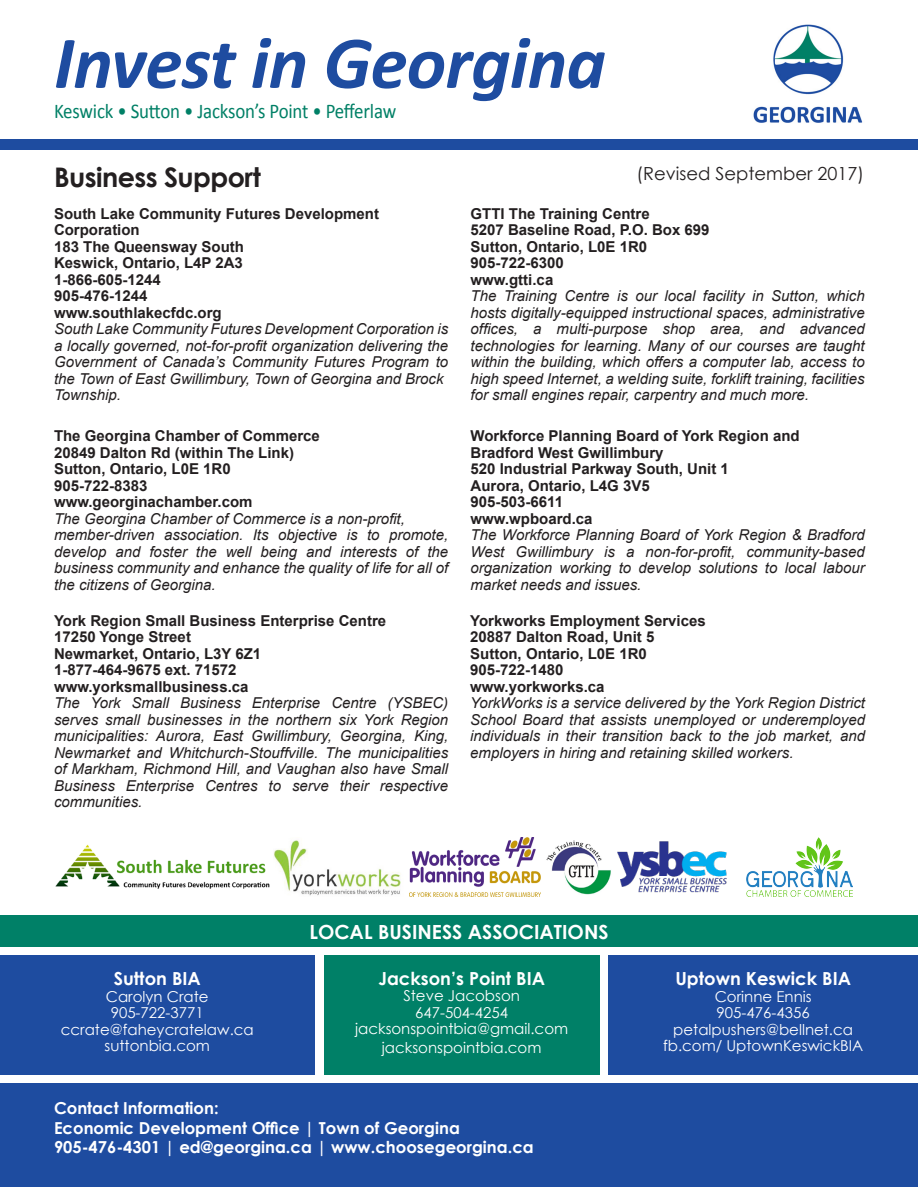
<style>
.page{position:relative;width:918px;height:1188px;background:#fff}
.page>*{position:absolute;margin:0;border:0;box-sizing:border-box;transform-origin:0 0}
.t1{font:italic 700 75px "Calibri";letter-spacing:-.01em;color:#1e4ca0}
.t2{font:700 27px "Century Gothic";letter-spacing:-.02em;color:#231f20}
.t3{font:21px "Calibri";letter-spacing:-.01em;color:#008066;scale:.9 1}
.t4{font:700 19.5px "Century Gothic";color:#fff}
.t5{font:700 18px "Century Gothic";color:#fff}
.t6{font:18px "Century Gothic";color:#231f20}
.t7{font:700 16.5px "Century Gothic";color:#fff}
.t8{font:italic 15px/16.5px "Arial";color:#231f20;text-align:justify}
.t9{font:700 15px "Arial";color:#231f20}
.t10{font:15px "Century Gothic";color:#fff}
</style>
<div class="page">
<div style="left:0;top:1083px;width:918px;height:104px;background:#1e4ca0"></div>
<img style="left:618px;top:841px;width:109px;height:52px">
<img style="left:546px;top:840px;width:65px;height:55px">
<img style="left:55px;top:837px;width:485px;height:60px">
<img style="left:746px;top:837px;width:106px;height:60px">
<div style="left:0;top:916px;width:918px;height:31px;background:#008067"></div>
<div style="left:0;top:956px;width:315px;height:119px;background:#1e4ca0"></div>
<div style="left:324px;top:955px;width:275px;height:120px;background:#008067"></div>
<div style="left:608px;top:956px;width:310px;height:119px;background:#1e4ca0"></div>
<div style="left:0;top:140px;width:918px;height:10px;background:#1e4ca0"></div>
<img style="left:753px;top:24px;width:110px;height:99px">
<p class="t1" style="left:54px;top:15px;width:553px">Invest in Georgina</p>
<p class="t3" style="left:54px;top:98px;width:382px">Keswick • Sutton • Jackson’s Point • Pefferlaw</p>
<p class="t2" style="left:54px;top:157px;width:208px">Business Support</p>
<p class="t9" style="left:54px;top:203px;width:327px">South Lake Community Futures Development</p>
<p class="t9" style="left:54px;top:220px;width:87px">Corporation</p>
<p class="t9" style="left:54px;top:236px;width:192px">183 The Queensway South</p>
<p class="t9" style="left:54px;top:253px;width:190px">Keswick, Ontario, L4P 2A3</p>
<p class="t9" style="left:54px;top:269px;width:108px">1-866-605-1244</p>
<p class="t9" style="left:54px;top:286px;width:95px">905-476-1244</p>
<p class="t9" style="left:54px;top:302px;width:169px">www.southlakecfdc.org</p>
<p class="t8" style="left:54px;top:321px;width:396px">South Lake Community Futures Development Corporation is a locally governed, not-for-profit organization delivering the Government of Canada’s Community Futures Program to the Town of East Gwillimbury, Town of Georgina and Brock</p>
<p class="t8" style="left:54px;top:387px;width:68px">Township.</p>
<p class="t9" style="left:54px;top:426px;width:267px">The Georgina Chamber of Commerce</p>
<p class="t9" style="left:54px;top:443px;width:242px">20849 Dalton Rd (within The Link)</p>
<p class="t9" style="left:54px;top:459px;width:178px">Sutton, Ontario, L0E 1R0</p>
<p class="t9" style="left:54px;top:476px;width:95px">905-722-8383</p>
<p class="t9" style="left:54px;top:492px;width:200px">www.georginachamber.com</p>
<p class="t8" style="left:54px;top:511px;width:396px;text-align:left">The Georgina Chamber of Commerce is a non-profit, member-driven association. Its objective is to promote, develop and foster the well being and interests of the business community and enhance the quality of life for all of the citizens of Georgina.</p>
<p class="t9" style="left:54px;top:610px;width:334px">York Region Small Business Enterprise Centre</p>
<p class="t9" style="left:54px;top:627px;width:138px">17250 Yonge Street</p>
<p class="t9" style="left:54px;top:643px;width:209px">Newmarket, Ontario, L3Y 6Z1</p>
<p class="t9" style="left:54px;top:660px;width:184px">1-877-464-9675 ext. 71572</p>
<p class="t9" style="left:54px;top:676px;width:196px">www.yorksmallbusiness.ca</p>
<p class="t8" style="left:54px;top:695px;width:396px">The York Small Business Enterprise Centre (YSBEC) serves small businesses in the northern six York Region municipalities: Aurora, East Gwillimbury, Georgina, King, Newmarket and Whitchurch-Stouffville. The municipalities of Markham, Richmond Hill, and Vaughan also have Small Business Enterprise Centres to serve their respective communities.</p>
<p class="t6" style="left:637px;top:161px;width:229px">(Revised September 2017)</p>
<p class="t9" style="left:471px;top:203px;width:181px">GTTI The Training Centre</p>
<p class="t9" style="left:471px;top:220px;width:241px">5207 Baseline Road, P.O. Box 699</p>
<p class="t9" style="left:471px;top:236px;width:178px">Sutton, Ontario, L0E 1R0</p>
<p class="t9" style="left:471px;top:253px;width:95px">905-722-6300</p>
<p class="t9" style="left:471px;top:269px;width:84px">www.gtti.ca</p>
<p class="t8" style="left:471px;top:288px;width:396px">The Training Centre is our local facility in Sutton, which hosts digitally-equipped instructional spaces, administrative offices, a multi-purpose shop area, and advanced technologies for learning. Many of our courses are taught within the building, which offers a computer lab, access to high speed Internet, a welding suite, forklift training, facilities for small engines repair, carpentry and much more.</p>
<p class="t9" style="left:471px;top:426px;width:331px">Workforce Planning Board of York Region and</p>
<p class="t9" style="left:471px;top:443px;width:195px">Bradford West Gwillimbury</p>
<p class="t9" style="left:471px;top:459px;width:260px">520 Industrial Parkway South, Unit 1</p>
<p class="t9" style="left:471px;top:476px;width:181px">Aurora, Ontario, L4G 3V5</p>
<p class="t9" style="left:471px;top:492px;width:94px">905-503-6611</p>
<p class="t9" style="left:471px;top:509px;width:123px">www.wpboard.ca</p>
<p class="t8" style="left:471px;top:527px;width:396px">The Workforce Planning Board of York Region &amp; Bradford West Gwillimbury is a non-for-profit, community-based organization working to develop solutions to local labour market needs and issues.</p>
<p class="t9" style="left:470px;top:610px;width:237px">Yorkworks Employment Services</p>
<p class="t9" style="left:470px;top:627px;width:186px">20887 Dalton Road, Unit 5</p>
<p class="t9" style="left:470px;top:643px;width:178px">Sutton, Ontario, L0E 1R0</p>
<p class="t9" style="left:470px;top:660px;width:95px">905-722-1480</p>
<p class="t9" style="left:470px;top:676px;width:136px">www.yorkworks.ca</p>
<p class="t8" style="left:470px;top:695px;width:396px">YorkWorks is a service delivered by the York Region District School Board that assists unemployed or underemployed individuals in their transition back to the job market, and employers in hiring and retaining skilled workers.</p>
<p class="t5" style="left:114px;top:965px;width:89px">Sutton BIA</p>
<p class="t10" style="left:106px;top:986px;width:104px">Carolyn Crate</p>
<p class="t10" style="left:111px;top:1003px;width:95px">905-722-3771</p>
<p class="t10" style="left:61px;top:1019px;width:195px">ccrate@faheycratelaw.ca</p>
<p class="t10" style="left:105px;top:1036px;width:107px">suttonbia.com</p>
<p class="t4" style="left:309px;top:917px;width:301px">LOCAL BUSINESS ASSOCIATIONS</p>
<p class="t5" style="left:378px;top:964px;width:168px">Jackson’s Point BIA</p>
<p class="t10" style="left:403px;top:985px;width:118px">Steve Jacobson</p>
<p class="t10" style="left:415px;top:1002px;width:95px">647-504-4254</p>
<p class="t10" style="left:355px;top:1018px;width:215px">jacksonspointbia@gmail.com</p>
<p class="t10" style="left:382px;top:1037px;width:161px">jacksonspointbia.com</p>
<p class="t7" style="left:54px;top:1096px;width:166px">Contact Information:</p>
<p class="t7" style="left:54px;top:1115px;width:407px">Economic Development Office | Town of Georgina</p>
<p class="t7" style="left:54px;top:1135px;width:481px">905-476-4301 | ed@georgina.ca | www.choosegeorgina.ca</p>
<p class="t5" style="left:675px;top:965px;width:177px">Uptown Keswick BIA</p>
<p class="t10" style="left:715px;top:986px;width:98px">Corinne Ennis</p>
<p class="t10" style="left:717px;top:1003px;width:95px">905-476-4356</p>
<p class="t10" style="left:673px;top:1019px;width:181px">petalpushers@bellnet.ca</p>
<p class="t10" style="left:663px;top:1036px;width:202px">fb.com/ UptownKeswickBIA</p>
</div>
